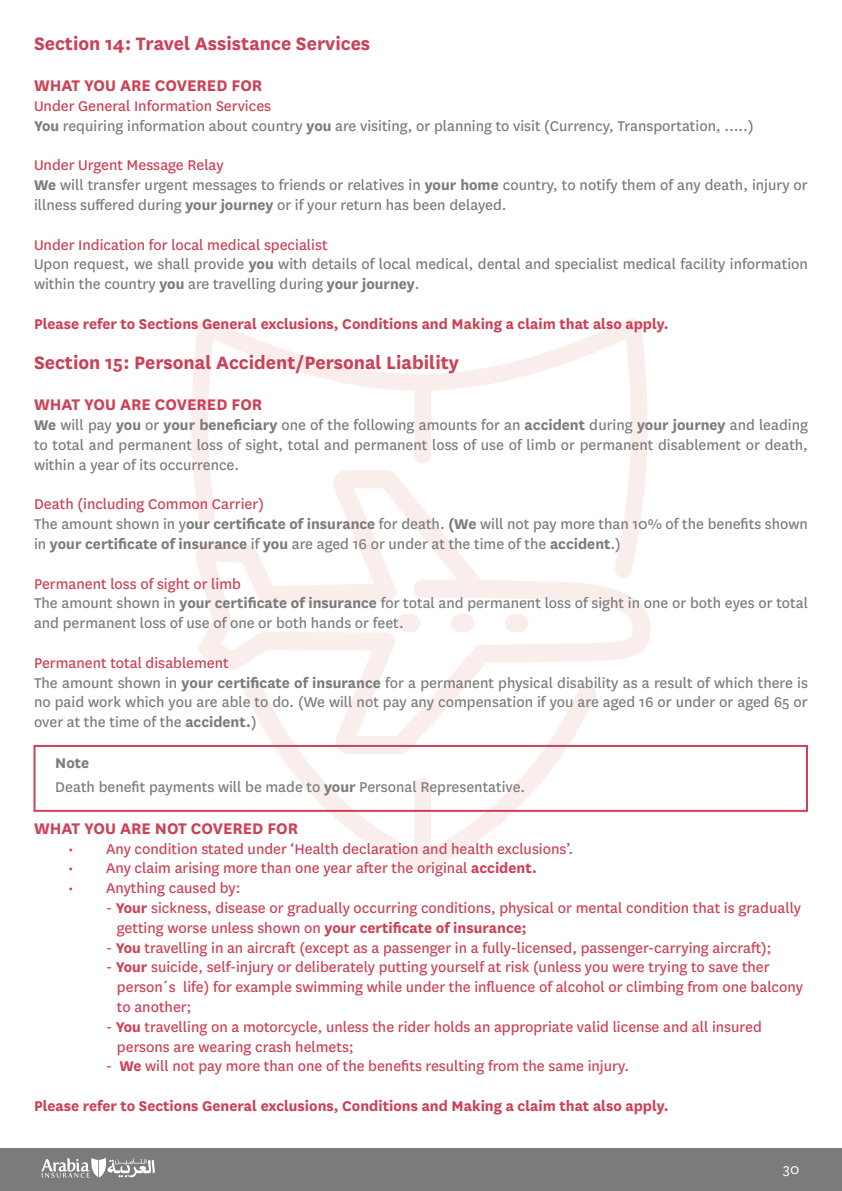
<style>
.page{position:relative;width:842px;height:1191px;background:#fff}
.page>*{position:absolute;margin:0;border:0;box-sizing:border-box;transform-origin:0 0}
.t1{font:700 21px "National";color:#cb4156}
.t2{font:700 18px "National";color:#cb4156}
.t3{font:16.4px/19.8px "National";color:#7c7b7b}
.t4{font:16.4px/19.8px "National";color:#cb4156}
.t5{font:700 16.4px "National";color:#cb4156}
.t6{font:16px "National";color:#fff}
.s1{color:#cb4156}
.s2{font-weight:700}
</style>
<div class="page">
<div style="left:0;top:1148px;width:842px;height:43px;background:#7c7b7b"></div>
<svg style="left:42px;top:1158px;width:113px;height:19px"></svg>
<svg style="left:195px;top:578px;width:456px;height:167px"></svg>
<div style="left:413px;top:580px;width:73px;height:18px;background:#faeeed;border-radius:9px"></div>
<div style="left:505px;top:614px;width:23px;height:18px;background:#faeeed;border-radius:9px"></div>
<div style="left:451px;top:614px;width:23px;height:18px;background:#faeeed;border-radius:9px"></div>
<div style="left:397px;top:614px;width:23px;height:18px;background:#faeeed;border-radius:9px"></div>
<svg style="left:242px;top:678px;width:355px;height:194px"></svg>
<svg style="left:191px;top:319px;width:457px;height:259px"></svg>
<div style="left:414px;top:377px;width:17px;height:86px;background:#faeeed;border-radius:8px"></div>
<div style="left:414px;top:778px;width:17px;height:78px;background:#faeeed;border-radius:8px"></div>
<div style="left:34px;top:745px;width:774px;height:67px;border:2px solid #cb4156"></div>
<p class="t1" style="left:34px;top:28px;width:338px">Section 14: Travel Assistance Services</p>
<p class="t2" style="left:34px;top:73px;width:230px">WHAT YOU ARE COVERED FOR</p>
<p class="t3" style="left:34px;top:95px;width:721px"><span class="s1">Under General Information Services<br></span><span class="s2">You</span> requiring information about country <span class="s2">you</span> are visiting, or planning to visit (Currency, Transportation, …..)</p>
<p class="t3" style="left:34px;top:155px;width:775px"><span class="s1">Under Urgent Message Relay<br></span><span class="s2">We</span> will transfer urgent messages to friends or relatives in <span class="s2">your home</span> country, to notify them of any death, injury or illness suffered during <span class="s2">your journey</span> or if your return has been delayed.</p>
<p class="t3" style="left:34px;top:234px;width:775px"><span class="s1">Under Indication for local medical specialist<br></span>Upon request, we shall provide <span class="s2">you</span> with details of local medical, dental and specialist medical facility information within the country <span class="s2">you</span> are travelling during <span class="s2">your journey</span>.</p>
<p class="t5" style="left:34px;top:312px;width:636px">Please refer to Sections General exclusions, Conditions and Making a claim that also apply.</p>
<p class="t1" style="left:34px;top:347px;width:427px">Section 15: Personal Accident/Personal Liability</p>
<p class="t2" style="left:34px;top:392px;width:230px">WHAT YOU ARE COVERED FOR</p>
<p class="t3" style="left:34px;top:414px;width:775px;text-align:justify"><span class="s2">We</span> will pay <span class="s2">you</span> or <span class="s2">your beneficiary</span> one of the following amounts for an <span class="s2">accident</span> during <span class="s2">your journey</span> and leading to total and permanent loss of sight, total and permanent loss of use of limb or permanent disablement or death, within a year of its occurrence.</p>
<p class="t3" style="left:34px;top:493px;width:775px"><span class="s1">Death (including Common Carrier)<br></span>The amount shown in y<span class="s2">our certificate of insurance</span> for death. <span class="s2">(We</span> will not pay more than 10% of the benefits shown in <span class="s2">your certificate of insurance</span> if <span class="s2">you</span> are aged 16 or under at the time of the <span class="s2">accident</span>.)</p>
<p class="t3" style="left:34px;top:573px;width:775px"><span class="s1">Permanent loss of sight or limb<br></span>The amount shown in <span class="s2">your certificate of insurance</span> for total and permanent loss of sight in one or both eyes or total and permanent loss of use of one or both hands or feet.</p>
<p class="t3" style="left:34px;top:652px;width:775px"><span class="s1">Permanent total disablement<br></span>The amount shown in <span class="s2">your certificate of insurance</span> for a permanent physical disability as a result of which there is no paid work which you are able to do. (We will not pay any compensation if you are aged 16 or under or aged 65 or over at the time of the <span class="s2">accident.</span>)</p>
<p class="t3" style="left:55px;top:750px;width:472px;line-height:24px"><span class="s2">Note<br></span>Death benefit payments will be made to <span class="s2">your</span> Personal Representative.</p>
<p class="t2" style="left:34px;top:815px;width:266px">WHAT YOU ARE NOT COVERED FOR</p>
<p class="t4" style="left:68px;top:837px;width:507px">• Any condition stated under ‘Health declaration and health exclusions’.</p>
<p class="t4" style="left:68px;top:857px;width:470px">• Any claim arising more than one year after the original <span class="s2">accident.</span></p>
<p class="t4" style="left:68px;top:877px;width:174px">• Anything caused by:</p>
<p class="t4" style="left:117px;top:897px;width:685px;text-indent:-11px">- <span class="s2">Your</span> sickness, disease or gradually occurring conditions, physical or mental condition that is gradually getting worse unless shown on <span class="s2">your certificate of insurance;</span></p>
<p class="t4" style="left:106px;top:936px;width:667px">- <span class="s2">You</span> travelling in an aircraft (except as a passenger in a fully-licensed, passenger-carrying aircraft);</p>
<p class="t4" style="left:117px;top:956px;width:687px;text-indent:-11px">- <span class="s2">Your</span> suicide, self-injury or deliberately putting yourself at risk (unless you were trying to save ther person´s life) for example swimming while under the influence of alcohol or climbing from one balcony to another;</p>
<p class="t4" style="left:117px;top:1016px;width:646px;text-indent:-11px">- <span class="s2">You</span> travelling on a motorcycle, unless the rider holds an appropriate valid license and all insured persons are wearing crash helmets;</p>
<p class="t4" style="left:106px;top:1055px;width:524px">- <span class="s2">We</span> will not pay more than one of the benefits resulting from the same injury.</p>
<p class="t5" style="left:34px;top:1094px;width:636px">Please refer to Sections General exclusions, Conditions and Making a claim that also apply.</p>
<p class="t6" style="left:783px;top:1159px;width:18px">30</p>
</div>
